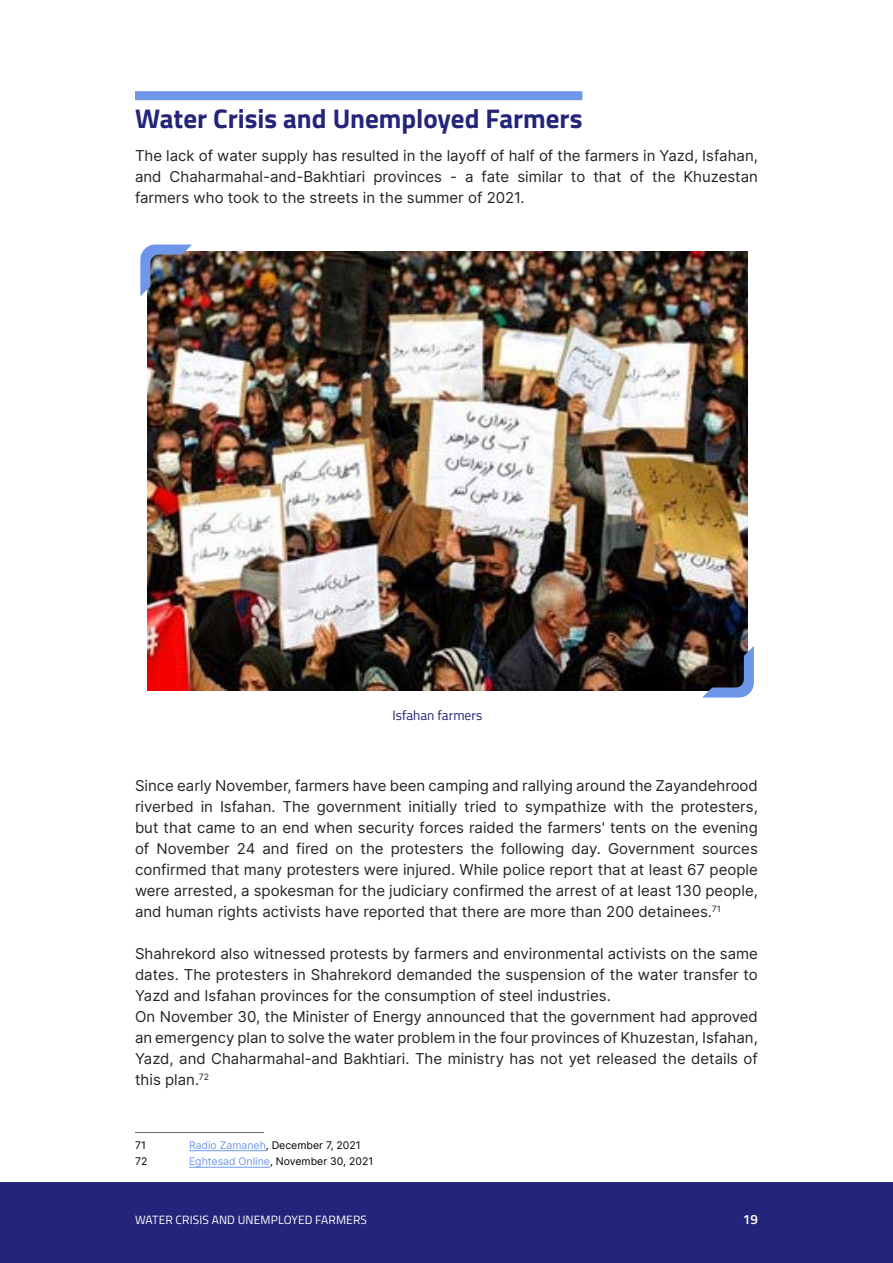
<style>
.page{position:relative;width:893px;height:1263px;background:#fff}
.page>*{position:absolute;margin:0;border:0;box-sizing:border-box;transform-origin:0 0}
.t1{font:700 27px "Titillium Web";color:#24257a}
.t2{font:15px/21px "Inter";color:#242424;text-align:justify}
.t3{font:13.5px "Titillium Web";color:#24257a}
.t4{font:600 13.5px "Titillium Web";color:#fff}
.t5{font:12px "Titillium Web";letter-spacing:.01em;color:#fff}
.t6{font:10.5px "Inter";color:#000}
.s1{color:#6e97ea}
</style>
<div class="page">
<div style="left:0;top:1182px;width:893px;height:81px;background:#24257a"></div>
<div style="left:135px;top:91px;width:447px;height:9px;background:#6e97ea"></div>
<hr style="left:135px;top:1132px;width:129px;height:1px;background:#676868">
<hr style="left:189px;top:1150px;width:77px;height:1px;background:#6e97ea">
<hr style="left:189px;top:1167px;width:81px;height:1px;background:#6e97ea">
<img style="left:147px;top:251px;width:600px;height:439px">
<svg style="left:702px;top:646px;width:52px;height:52px;background:#3b435b"></svg>
<img style="left:140px;top:245px;width:52px;height:51px">
<h1 class="t1" style="left:135px;top:98px;width:449px">Water Crisis and Unemployed Farmers</h1>
<p class="t2" style="left:135px;top:145px;width:624px">The lack of water supply has resulted in the layoff of half of the farmers in Yazd, Isfahan, and Chaharmahal-and-Bakhtiari provinces - a fate similar to that of the Khuzestan farmers who took to the streets in the summer of 2021.</p>
<p class="t3" style="left:392px;top:705px;width:92px">ISFAHAN FARMERS</p>
<p class="t2" style="left:135px;top:775px;width:624px">Since early November, farmers have been camping and rallying around the Zayandehrood riverbed in Isfahan. The government initially tried to sympathize with the protesters, but that came to an end when security forces raided the farmers' tents on the evening of November 24 and fired on the protesters the following day. Government sources confirmed that many protesters were injured. While police report that at least 67 people were arrested, a spokesman for the judiciary confirmed the arrest of at least 130 people, and human rights activists have reported that there are more than 200 detainees.<sup>71</sup></p>
<p class="t2" style="left:135px;top:943px;width:624px;text-align:left">Shahrekord also witnessed protests by farmers and environmental activists on the same dates. The protesters in Shahrekord demanded the suspension of the water transfer to Yazd and Isfahan provinces for the consumption of steel industries.<br>On November 30, the Minister of Energy announced that the government had approved an emergency plan to solve the water problem in the four provinces of Khuzestan, Isfahan, Yazd, and Chaharmahal-and Bakhtiari. The ministry has not yet released the details of this plan.<sup>72</sup></p>
<p class="t6" style="left:135px;top:1137px;width:12px">71</p>
<p class="t6" style="left:189px;top:1137px;width:173px"><span class="s1">Radio Zamaneh</span>, December 7, 2021</p>
<p class="t6" style="left:135px;top:1154px;width:14px">72</p>
<p class="t6" style="left:189px;top:1154px;width:186px"><span class="s1">Eghtesad Online</span>, November 30, 2021</p>
<p class="t5" style="left:135px;top:1211px;width:19px">WATER</p>
<p class="t5" style="left:176px;top:1211px;width:13px">CRISIS</p>
<p class="t5" style="left:212px;top:1211px;width:9px">AND</p>
<p class="t5" style="left:238px;top:1211px;width:17px">UNEMP</p>
<p class="t5" style="left:278px;top:1211px;width:52px">LOYED FARMERS</p>
<p class="t4" style="left:743px;top:1209px;width:17px">19</p>
</div>
